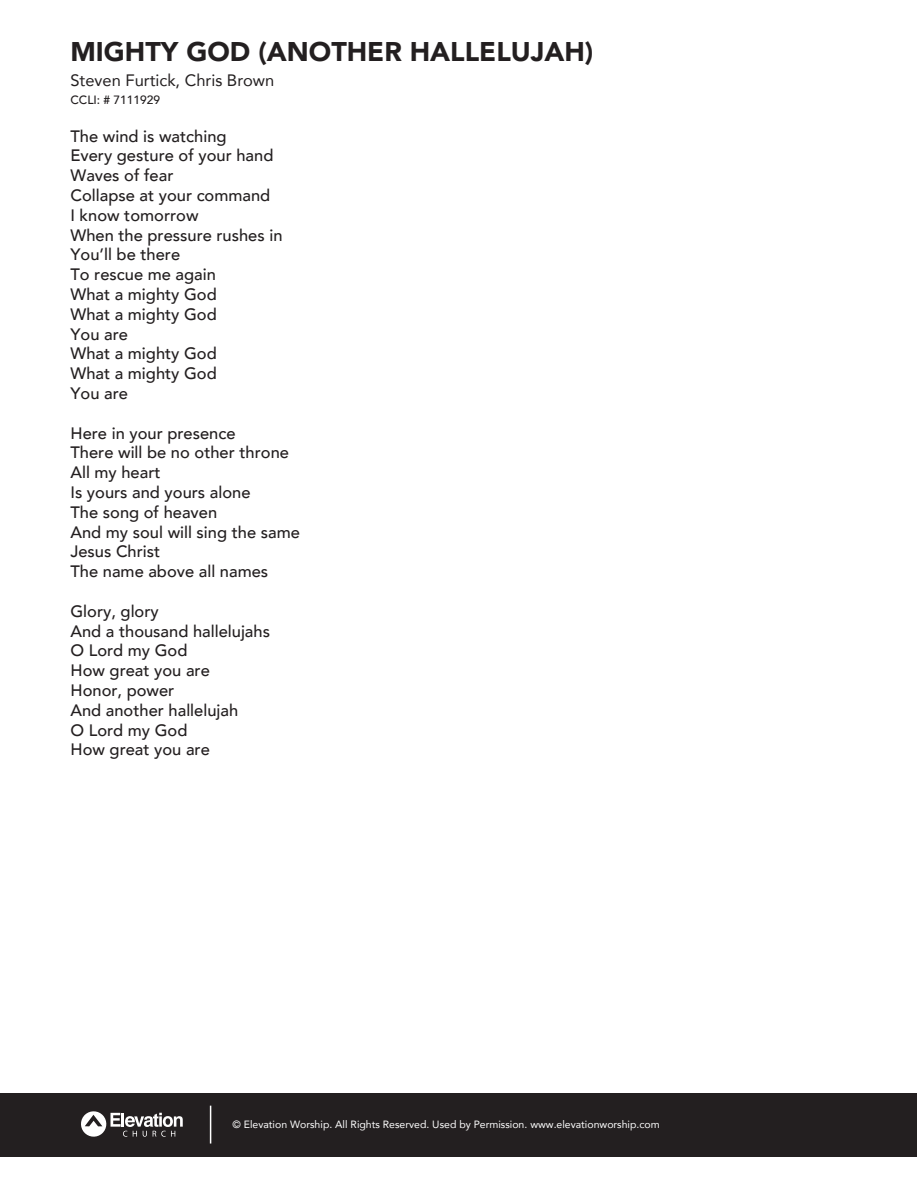
<style>
.page{position:relative;width:918px;height:1188px;background:#fff}
.page>*{position:absolute;margin:0;border:0;box-sizing:border-box;transform-origin:0 0}
.t1{font:900 27px "Avenir";color:#231f20}
.t2{font:500 16.5px/19.8px "Avenir";color:#231f20}
.t3{font:16.5px "Avenir";color:#231f20}
.t4{font:500 12px "Avenir";color:#231f20}
.t5{font:10.5px "Avenir";color:#fff}
</style>
<div class="page">
<div style="left:1px;top:1094px;width:916px;height:63px;background:#231f20"></div>
<svg style="left:81px;top:1111px;width:102px;height:26px"></svg>
<hr style="left:210px;top:1106px;width:1px;height:38px;background:#fff">
<h1 class="t1" style="left:70px;top:29px;width:524px">MIGHTY GOD (ANOTHER HALLELUJAH)</h1>
<p class="t3" style="left:70px;top:67px;width:205px">Steven Furtick, Chris Brown</p>
<p class="t4" style="left:70px;top:89px;width:91px">CCLI: # 7111929</p>
<p class="t2" style="left:70px;top:125px;width:214px">The wind is watching<br>Every gesture of your hand<br>Waves of fear<br>Collapse at your command<br>I know tomorrow<br>When the pressure rushes in<br>You’ll be there<br>To rescue me again<br>What a mighty God<br>What a mighty God<br>You are<br>What a mighty God<br>What a mighty God<br>You are</p>
<p class="t2" style="left:70px;top:422px;width:231px">Here in your presence<br>There will be no other throne<br>All my heart<br>Is yours and yours alone<br>The song of heaven<br>And my soul will sing the same<br>Jesus Christ<br>The name above all names</p>
<p class="t2" style="left:70px;top:600px;width:201px">Glory, glory<br>And a thousand hallelujahs<br>O Lord my God<br>How great you are<br>Honor, power<br>And another hallelujah<br>O Lord my God<br>How great you are</p>
<p class="t5" style="left:233px;top:1116px;width:429px">© Elevation Worship. All Rights Reserved. Used by Permission. www.elevationworship.com</p>
</div>
